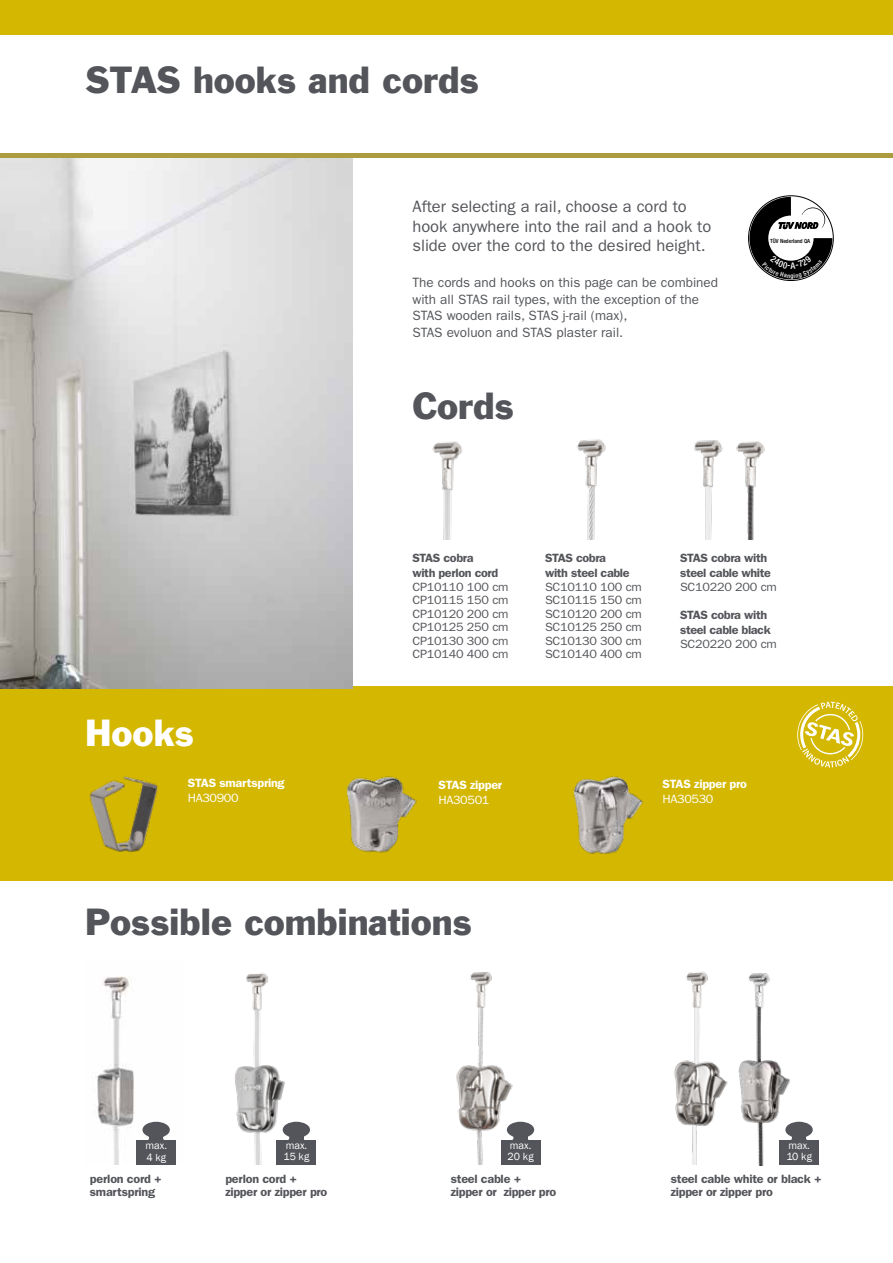
<style>
.page{position:relative;width:893px;height:1263px;background:#fff}
.page>*{position:absolute;margin:0;border:0;box-sizing:border-box;transform-origin:0 0}
.t1{font:34.5px "Franklin Gothic";color:#54555a}
.t2{font:34.5px "Franklin Gothic";color:#fff}
.t3{font:16.5px/19.5px "ITC Franklin Gothic Std";color:#54555a}
.t4{font:13.5px/16.5px "ITC Franklin Gothic Std";color:#54555a}
.t5{font:600 12px/15px "ITC Franklin Gothic Std";letter-spacing:-.02em;color:#54555a;scale:1.05 1}
.t6{font:12px/13.5px "ITC Franklin Gothic Std";letter-spacing:-.02em;color:#54555a;text-align:justify;scale:1.05 1}
.t7{font:600 12px "ITC Franklin Gothic Std";letter-spacing:-.02em;color:#fff;scale:1.05 1}
.t8{font:12px "ITC Franklin Gothic Std";letter-spacing:-.03em;color:#fff;scale:1.05 1}
.t9{font:10.65px/11.4px "Franklin Gothic";color:#fff}
.t10{font:500 condensed 5.7px "Helvetica Neue LT";color:#000}
</style>
<div class="page">
<div style="left:0;top:686px;width:893px;height:195px;background:#d4b700"></div>
<img style="left:0;top:157px;width:353px;height:532px">
<div style="left:0;top:0;width:893px;height:34px;background:#d4b700"></div>
<img style="left:738px;top:973px;width:69px;height:192px">
<img style="left:674px;top:971px;width:54px;height:194px">
<img style="left:346px;top:776px;width:71px;height:77px">
<img style="left:573px;top:776px;width:70px;height:78px">
<img style="left:89px;top:776px;width:69px;height:76px">
<img style="left:97px;top:976px;width:73px;height:188px">
<div style="left:150px;top:1134px;width:13px;height:8px;background:#54555a"></div>
<div style="left:136px;top:1140px;width:40px;height:24px;background:#54555a"></div>
<div style="left:142px;top:1122px;width:28px;height:16px;background:#54555a;border-radius:50%"></div>
<img style="left:456px;top:972px;width:79px;height:192px">
<div style="left:514px;top:1134px;width:13px;height:8px;background:#54555a"></div>
<div style="left:501px;top:1140px;width:40px;height:24px;background:#54555a"></div>
<div style="left:507px;top:1122px;width:27px;height:16px;background:#54555a;border-radius:50%"></div>
<img style="left:235px;top:973px;width:75px;height:191px">
<div style="left:290px;top:1134px;width:13px;height:8px;background:#54555a"></div>
<div style="left:276px;top:1140px;width:40px;height:24px;background:#54555a"></div>
<div style="left:283px;top:1122px;width:27px;height:16px;background:#54555a;border-radius:50%"></div>
<div style="left:793px;top:1134px;width:13px;height:8px;background:#54555a"></div>
<div style="left:779px;top:1140px;width:40px;height:24px;background:#54555a"></div>
<div style="left:785px;top:1122px;width:28px;height:16px;background:#54555a;border-radius:50%"></div>
<img style="left:694px;top:440px;width:71px;height:99px">
<img style="left:576px;top:439px;width:30px;height:100px">
<img style="left:432px;top:441px;width:31px;height:98px">
<hr style="left:0;top:153px;width:893px;height:4px;background:#ad9b40">
<svg style="left:797px;top:702px;width:66px;height:66px"></svg>
<svg style="left:749px;top:197px;width:83px;height:82px"></svg>
<h1 class="t1" style="left:85px;top:58px;width:395px">STAS hooks and cords</h1>
<h2 class="t3" style="left:412px;top:197px;width:300px">After selecting a rail, choose a cord to hook anywhere into the rail and a hook to slide over the cord to the desired height.</h2>
<p class="t4" style="left:412px;top:274px;width:307px">The cords and hooks on this page can be combined with all STAS rail types, with the exception of the STAS wooden rails, STAS j-rail (max),<br>STAS evoluon and STAS plaster rail.</p>
<h1 class="t1" style="left:412px;top:383px;width:103px">Cords</h1>
<p class="t10" style="left:770px;top:238px;width:41px">TÜV Nederland QA</p>
<h1 class="t2" style="left:85px;top:710px;width:110px">Hooks</h1>
<p class="t7" style="left:188px;top:775px;width:94px">STAS smartspring</p>
<p class="t8" style="left:188px;top:791px;width:50px">HA30900</p>
<p class="t5" style="left:412px;top:550px;width:83px">STAS cobra with perlon cord</p>
<p class="t6" style="left:412px;top:580px;width:93px">CP10110 100 cm CP10115 150 cm CP10120 200 cm CP10125 250 cm CP10130 300 cm CP10140 400 cm</p>
<p class="t5" style="left:545px;top:550px;width:82px">STAS cobra with steel cable</p>
<p class="t6" style="left:545px;top:580px;width:94px">SC10110 100 cm SC10115 150 cm SC10120 200 cm SC10125 250 cm SC10130 300 cm SC10140 400 cm</p>
<p class="t5" style="left:680px;top:550px;width:88px">STAS cobra with steel cable white</p>
<p class="t6" style="left:680px;top:580px;width:94px">SC10220 200 cm</p>
<p class="t5" style="left:680px;top:607px;width:88px">STAS cobra with steel cable black</p>
<p class="t6" style="left:680px;top:637px;width:94px">SC20220 200 cm</p>
<p class="t7" style="left:438px;top:777px;width:62px">STAS zipper</p>
<p class="t8" style="left:438px;top:792px;width:50px">HA30501</p>
<p class="t7" style="left:663px;top:777px;width:82px">STAS zipper pro</p>
<p class="t8" style="left:663px;top:792px;width:50px">HA30530</p>
<h1 class="t1" style="left:85px;top:900px;width:388px">Possible combinations</h1>
<p class="t9" style="left:145px;top:1140px;width:23px">max.<br>4 kg</p>
<p class="t9" style="left:508px;top:1140px;width:27px">max.<br>20 kg</p>
<p class="t9" style="left:284px;top:1140px;width:27px">max.<br>15 kg</p>
<p class="t9" style="left:786px;top:1140px;width:27px">max.<br>10 kg</p>
<p class="t5" style="left:90px;top:1172px;width:70px;line-height:13.5px">perlon cord + smartspring</p>
<p class="t5" style="left:225px;top:1172px;width:99px;line-height:13.5px">perlon cord + zipper or zipper pro</p>
<p class="t5" style="left:451px;top:1172px;width:102px;line-height:13.5px">steel cable +<br>zipper or zipper pro</p>
<p class="t5" style="left:671px;top:1172px;width:145px;line-height:13.5px">steel cable white or black + zipper or zipper pro</p>
</div>
